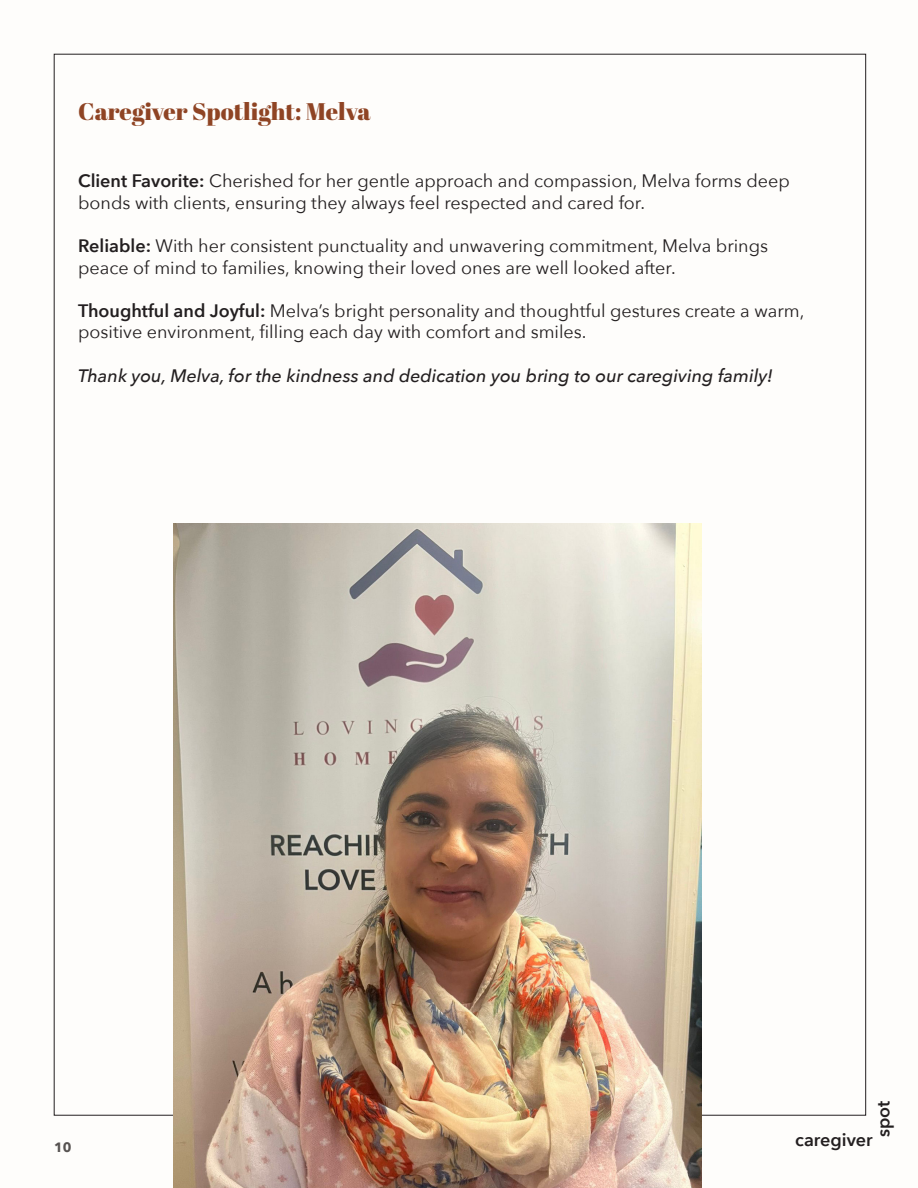
<style>
.page{position:relative;width:918px;height:1188px;background:#fefdfb}
.page>*{position:absolute;margin:0;border:0;box-sizing:border-box;transform-origin:0 0}
.t1{font:24px "Abril Fatface";color:#8f4424}
.t2{font:18px/21.6px "Avenir Next";color:#231f20}
.t3{font:italic 500 18px "Avenir Next";color:#231f20}
.t4{font:600 18px "Avenir Next";color:#231f20}
.t5{font:700 13.5px "Avenir Next";color:#231f20}
.s1{font-weight:600}
</style>
<div class="page">
<img style="left:173px;top:524px;width:528px;height:664px">
<p class="t1" style="left:78px;top:95px;width:294px">Caregiver Spotlight: Melva</p>
<p class="t2" style="left:78px;top:169px;width:713px"><span class="s1">Client Favorite:</span> Cherished for her gentle approach and compassion, Melva forms deep bonds with clients, ensuring they always feel respected and cared for.</p>
<p class="t2" style="left:78px;top:234px;width:692px"><span class="s1">Reliable:</span> With her consistent punctuality and unwavering commitment, Melva brings peace of mind to families, knowing their loved ones are well looked after.</p>
<p class="t2" style="left:78px;top:299px;width:728px"><span class="s1">Thoughtful and Joyful:</span> Melva’s bright personality and thoughtful gestures create a warm, positive environment, filling each day with comfort and smiles.</p>
<p class="t3" style="left:78px;top:360px;width:696px">Thank you, Melva, for the kindness and dedication you bring to our caregiving family!</p>
<p class="t5" style="left:54px;top:1136px;width:19px">10</p>
<p class="t4" style="left:868px;top:1137px;width:38px;rotate:-90deg">spot</p>
<p class="t4" style="left:795px;top:1124px;width:79px">caregiver</p>
</div>
